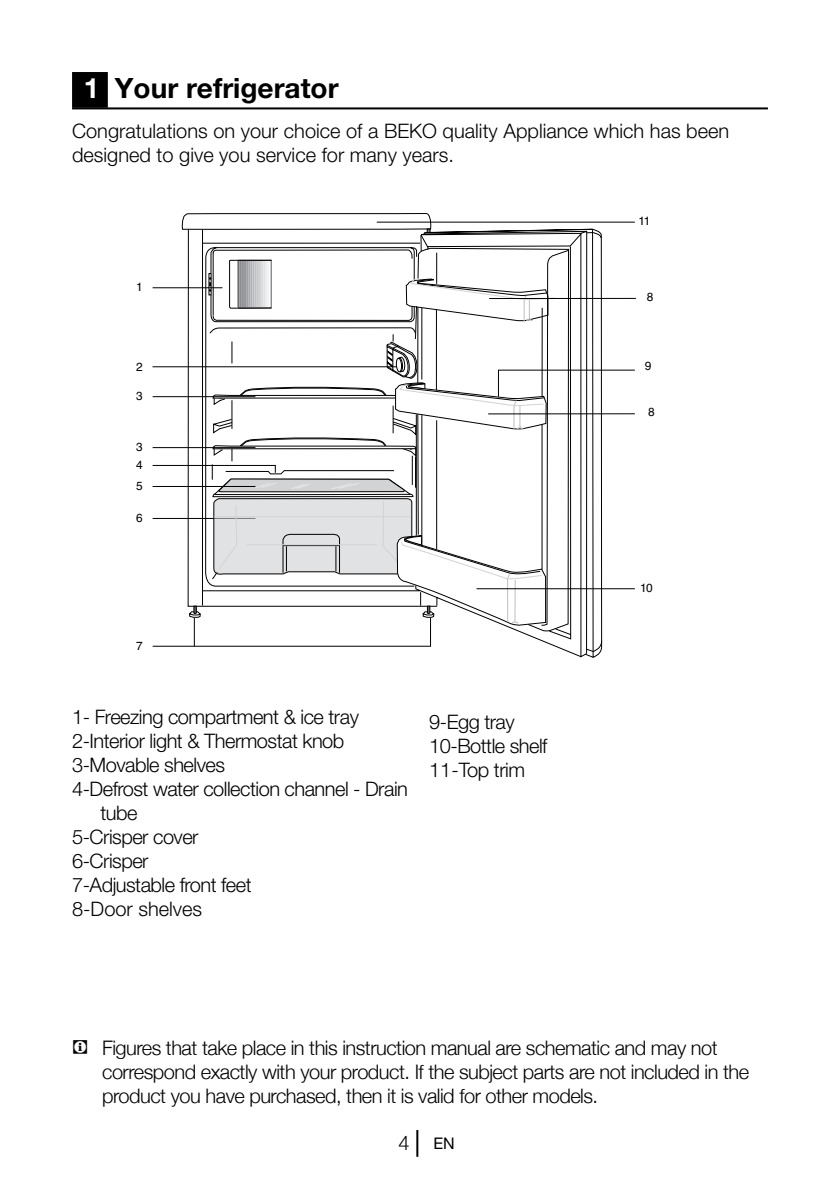
<style>
.page{position:relative;width:840px;height:1191px;background:#fff}
.page>*{position:absolute;margin:0;border:0;box-sizing:border-box;transform-origin:0 0}
.t1{font:700 28px "Helvetica Neue LT Pro";color:#000}
.t2{font:300 20px/24px "Helvetica Neue LT Pro";letter-spacing:-.025em;color:#000}
.t3{font:300 20px/24px "Helvetica Neue";letter-spacing:-.025em;color:#000}
.t4{font:300 20px/24px "Helvetica Neue LT Pro";color:#000}
.t5{font:16px "Helvetica Neue";color:#000}
.t6{font:11.8px "Helvetica Cyr Upright";color:#000}
.s1{color:#fff}
.s2{font-family:"ZIWARNUN";font-weight:400}
.s3{font-weight:300;font-size:20px}
</style>
<div class="page">
<hr style="left:416px;top:1130px;width:2px;height:26px;background:#000">
<div style="left:73px;top:73px;width:34px;height:34px;background:#000"></div>
<div style="left:72px;top:72px;width:36px;height:36px;border:2px solid #000"></div>
<hr style="left:72px;top:107px;width:695px;height:2px;background:#000">
<svg style="left:152px;top:213px;width:483px;height:445px"></svg>
<hr style="left:376px;top:222px;width:258px;height:1px;background:#000">
<hr style="left:152px;top:287px;width:70px;height:1px;background:#000">
<hr style="left:476px;top:588px;width:158px;height:1px;background:#000">
<hr style="left:488px;top:413px;width:146px;height:1px;background:#000">
<hr style="left:152px;top:486px;width:103px;height:1px;background:#000">
<hr style="left:152px;top:396px;width:103px;height:1px;background:#000">
<hr style="left:152px;top:447px;width:103px;height:1px;background:#000">
<hr style="left:489px;top:298px;width:146px;height:1px;background:#000">
<h1 class="t1" style="left:84px;top:70px;width:256px"><span class="s1">1</span> Your refrigerator</h1>
<p class="t4" style="left:72px;top:118px;width:658px">Congratulations on your choice of a BEKO quality Appliance which has been designed to give you service for many years.</p>
<p class="t6" style="left:136px;top:281px;width:8px">1</p>
<p class="t6" style="left:136px;top:360px;width:8px">2</p>
<p class="t6" style="left:136px;top:389px;width:8px">3</p>
<p class="t6" style="left:136px;top:440px;width:8px">3</p>
<p class="t6" style="left:136px;top:479px;width:8px">5</p>
<p class="t6" style="left:136px;top:511px;width:8px">6</p>
<p class="t6" style="left:136px;top:458px;width:8px">4</p>
<p class="t6" style="left:136px;top:639px;width:8px">7</p>
<p class="t2" style="left:72px;top:704px;width:288px">1- Freezing compartment &amp; ice tray</p>
<p class="t2" style="left:72px;top:728px;width:274px">2-Interior light &amp; Thermostat knob</p>
<p class="t2" style="left:72px;top:752px;width:154px">3-Movable shelves</p>
<p class="t2" style="left:72px;top:776px;width:337px">4-Defrost water collection channel - Drain</p>
<p class="t2" style="left:100px;top:800px;width:39px">tube</p>
<p class="t2" style="left:72px;top:824px;width:128px">5-Crisper cover</p>
<p class="t2" style="left:72px;top:848px;width:78px">6-Crisper</p>
<p class="t2" style="left:72px;top:872px;width:181px">7-Adjustable front feet</p>
<p class="t4" style="left:72px;top:896px;width:132px">8-Door shelves</p>
<p class="t2" style="left:429px;top:709px;width:120px">9-Egg tray<br>10-Bottle shelf<br>11-Top trim</p>
<p class="t6" style="left:638px;top:214px;width:13px">11</p>
<p class="t6" style="left:646px;top:290px;width:8px">8</p>
<p class="t6" style="left:644px;top:360px;width:8px">9</p>
<p class="t6" style="left:647px;top:406px;width:8px">8</p>
<p class="t6" style="left:640px;top:581px;width:14px">10</p>
<p class="t3" style="left:102px;top:1035px;width:648px;text-indent:-30px"><span class="s2">C</span> Figures that take place in this instruction manual are schematic and may not correspond exactly with your product. If the subject parts are not included in the product you have purchased, then it is valid for other models.</p>
<p class="t5" style="left:398px;top:1133px;width:58px"><span class="s3">4</span> EN</p>
</div>
